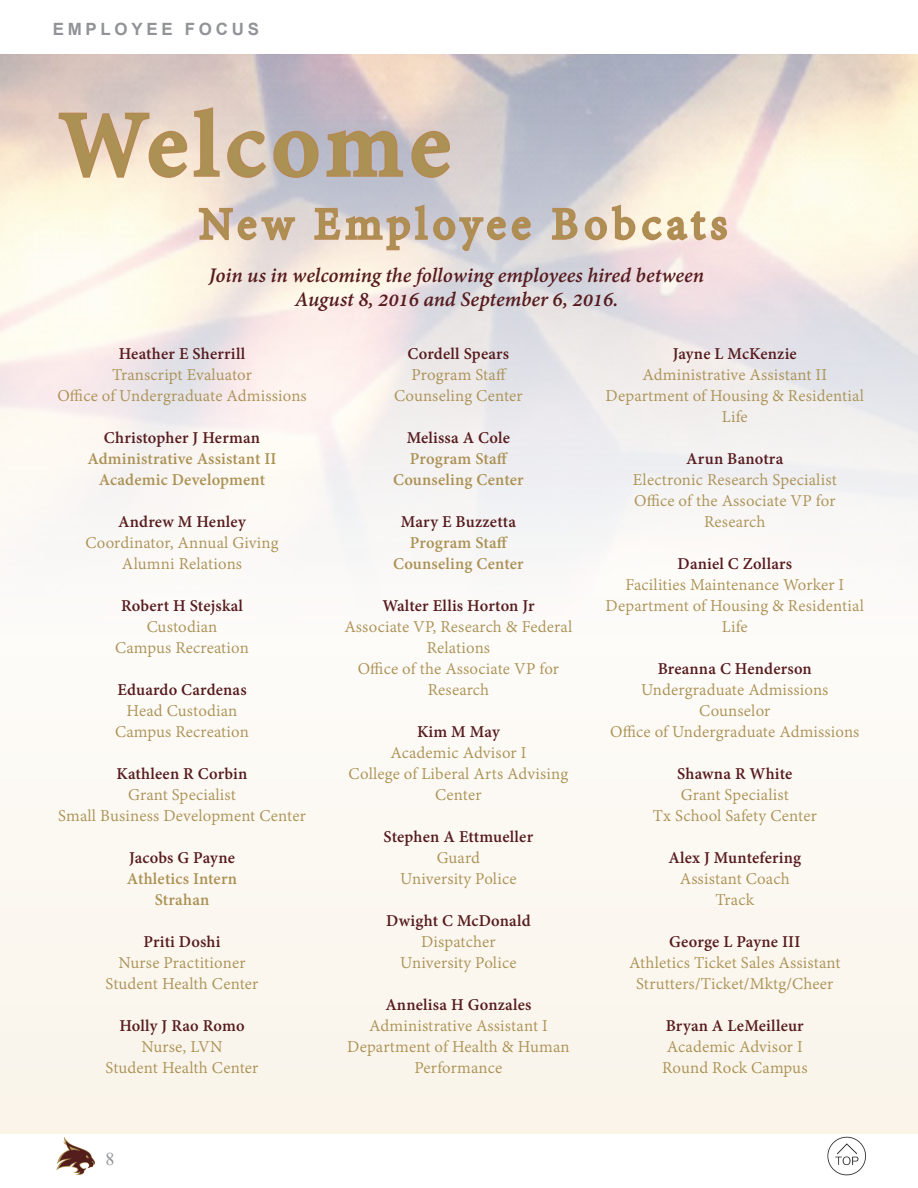
<style>
.page{position:relative;width:918px;height:1188px;background:#fff}
.page>*{position:absolute;margin:0;border:0;box-sizing:border-box;transform-origin:0 0}
.t1{font:700 102px "Adobe Devanagari";letter-spacing:.06em;color:#ab9154}
.t2{font:48px "Adobe Devanagari";letter-spacing:.12em;color:#ab9154}
.t3{font:italic 700 22.5px "Adobe Devanagari";letter-spacing:-.005em;color:#571b1e}
.t4{font:18px/21px "Adobe Devanagari";letter-spacing:.01em;color:#ab9154;text-align:center}
.t5{font:700 18px "Adobe Devanagari";letter-spacing:.01em;color:#571b1e}
.t6{font:700 18px "Adobe Devanagari";letter-spacing:.01em;color:#ab9154}
.t7{font:18px "Times New Roman";color:#919396}
.t8{font:700 16.95px "Arial";letter-spacing:.22em;color:#919396}
</style>
<div class="page">
<svg style="left:57px;top:105px;width:395px;height:74px;background:#d1c0b3"></svg>
<svg style="left:197px;top:206px;width:100px;height:36px;background:#d2bca8"></svg>
<svg style="left:313px;top:202px;width:220px;height:51px;background:#cdbfb4"></svg>
<svg style="left:550px;top:202px;width:179px;height:41px;background:#dfccb4"></svg>
<div style="left:0;top:459px;width:918px;height:675px;background:#fbf8f3"></div>
<img style="left:57px;top:1137px;width:37px;height:38px">
<img style="left:827px;top:1137px;width:39px;height:39px">
<p class="t8" style="left:53px;top:18px;width:208px">EMPLOYEE FOCUS</p>
<p class="t1" style="left:58px;top:86px;width:394px">Welcome</p>
<p class="t2" style="left:199px;top:197px;width:529px">New Employee Bobcats</p>
<p class="t3" style="left:209px;top:262px;width:497px">Join us in welcoming the following employees hired between</p>
<p class="t3" style="left:295px;top:286px;width:325px">August 8, 2016 and September 6, 2016.</p>
<p class="t5" style="left:119px;top:343px;width:128px">Heather E Sherrill</p>
<p class="t4" style="left:112px;top:365px;width:141px">Transcript Evaluator</p>
<p class="t4" style="left:57px;top:386px;width:251px">Office of Undergraduate Admissions</p>
<p class="t5" style="left:104px;top:427px;width:158px">Christopher J Herman</p>
<p class="t6" style="left:87px;top:448px;width:191px">Administrative Assistant II</p>
<p class="t6" style="left:99px;top:469px;width:168px">Academic Development</p>
<p class="t5" style="left:118px;top:511px;width:129px">Andrew M Henley</p>
<p class="t4" style="left:85px;top:533px;width:195px">Coordinator, Annual Giving</p>
<p class="t4" style="left:122px;top:554px;width:122px">Alumni Relations</p>
<p class="t5" style="left:121px;top:595px;width:123px">Robert H Stejskal</p>
<p class="t4" style="left:147px;top:617px;width:72px">Custodian</p>
<p class="t4" style="left:115px;top:638px;width:135px">Campus Recreation</p>
<p class="t5" style="left:117px;top:679px;width:131px">Eduardo Cardenas</p>
<p class="t4" style="left:127px;top:701px;width:112px">Head Custodian</p>
<p class="t4" style="left:115px;top:722px;width:135px">Campus Recreation</p>
<p class="t5" style="left:117px;top:763px;width:132px">Kathleen R Corbin</p>
<p class="t4" style="left:128px;top:785px;width:109px">Grant Specialist</p>
<p class="t4" style="left:58px;top:806px;width:249px">Small Business Development Center</p>
<p class="t5" style="left:129px;top:847px;width:107px">Jacobs G Payne</p>
<p class="t6" style="left:127px;top:868px;width:112px">Athletics Intern</p>
<p class="t6" style="left:155px;top:889px;width:56px">Strahan</p>
<p class="t5" style="left:143px;top:931px;width:79px">Priti Doshi</p>
<p class="t4" style="left:119px;top:953px;width:129px">Nurse Practitioner</p>
<p class="t4" style="left:106px;top:974px;width:154px">Student Health Center</p>
<p class="t5" style="left:119px;top:1015px;width:127px">Holly J Rao Romo</p>
<p class="t4" style="left:141px;top:1037px;width:83px">Nurse, LVN</p>
<p class="t4" style="left:106px;top:1058px;width:154px">Student Health Center</p>
<p class="t7" style="left:106px;top:1146px;width:10px">8</p>
<p class="t5" style="left:408px;top:343px;width:103px">Cordell Spears</p>
<p class="t4" style="left:412px;top:365px;width:97px">Program Staff</p>
<p class="t4" style="left:394px;top:386px;width:130px">Counseling Center</p>
<p class="t5" style="left:407px;top:427px;width:105px">Melissa A Cole</p>
<p class="t6" style="left:410px;top:448px;width:100px">Program Staff</p>
<p class="t6" style="left:393px;top:469px;width:132px">Counseling Center</p>
<p class="t5" style="left:401px;top:511px;width:117px">Mary E Buzzetta</p>
<p class="t6" style="left:410px;top:532px;width:100px">Program Staff</p>
<p class="t6" style="left:393px;top:553px;width:132px">Counseling Center</p>
<p class="t5" style="left:382px;top:595px;width:154px">Walter Ellis Horton Jr</p>
<p class="t4" style="left:345px;top:617px;width:229px">Associate VP, Research &amp; Federal<br>Relations</p>
<p class="t4" style="left:358px;top:659px;width:203px">Office of the Associate VP for<br>Research</p>
<p class="t5" style="left:417px;top:721px;width:84px">Kim M May</p>
<p class="t4" style="left:390px;top:743px;width:137px">Academic Advisor I</p>
<p class="t4" style="left:349px;top:764px;width:221px">College of Liberal Arts Advising<br>Center</p>
<p class="t5" style="left:384px;top:826px;width:151px">Stephen A Ettmueller</p>
<p class="t4" style="left:437px;top:848px;width:45px">Guard</p>
<p class="t4" style="left:400px;top:869px;width:118px">University Police</p>
<p class="t5" style="left:386px;top:910px;width:146px">Dwight C McDonald</p>
<p class="t4" style="left:421px;top:932px;width:76px">Dispatcher</p>
<p class="t4" style="left:400px;top:953px;width:118px">University Police</p>
<p class="t5" style="left:385px;top:994px;width:148px">Annelisa H Gonzales</p>
<p class="t4" style="left:369px;top:1016px;width:180px">Administrative Assistant I</p>
<p class="t4" style="left:347px;top:1037px;width:224px">Department of Health &amp; Human<br>Performance</p>
<p class="t5" style="left:673px;top:343px;width:126px">Jayne L McKenzie</p>
<p class="t4" style="left:643px;top:365px;width:186px">Administrative Assistant II</p>
<p class="t4" style="left:606px;top:386px;width:260px">Department of Housing &amp; Residential<br>Life</p>
<p class="t5" style="left:686px;top:448px;width:98px">Arun Banotra</p>
<p class="t4" style="left:633px;top:470px;width:205px">Electronic Research Specialist</p>
<p class="t4" style="left:634px;top:491px;width:203px">Office of the Associate VP for<br>Research</p>
<p class="t5" style="left:678px;top:553px;width:116px">Daniel C Zollars</p>
<p class="t4" style="left:625px;top:575px;width:220px">Facilities Maintenance Worker I</p>
<p class="t4" style="left:606px;top:596px;width:260px">Department of Housing &amp; Residential<br>Life</p>
<p class="t5" style="left:658px;top:658px;width:156px">Breanna C Henderson</p>
<p class="t4" style="left:641px;top:680px;width:189px">Undergraduate Admissions<br>Counselor</p>
<p class="t4" style="left:610px;top:722px;width:251px">Office of Undergraduate Admissions</p>
<p class="t5" style="left:677px;top:763px;width:117px">Shawna R White</p>
<p class="t4" style="left:681px;top:785px;width:109px">Grant Specialist</p>
<p class="t4" style="left:653px;top:806px;width:166px">Tx School Safety Center</p>
<p class="t5" style="left:668px;top:847px;width:134px">Alex J Muntefering</p>
<p class="t4" style="left:680px;top:869px;width:111px">Assistant Coach</p>
<p class="t4" style="left:716px;top:890px;width:40px">Track</p>
<p class="t5" style="left:669px;top:931px;width:133px">George L Payne III</p>
<p class="t4" style="left:629px;top:953px;width:213px">Athletics Ticket Sales Assistant</p>
<p class="t4" style="left:636px;top:974px;width:199px">Strutters/Ticket/Mktg/Cheer</p>
<p class="t5" style="left:666px;top:1015px;width:140px">Bryan A LeMeilleur</p>
<p class="t4" style="left:667px;top:1037px;width:137px">Academic Advisor I</p>
<p class="t4" style="left:662px;top:1058px;width:147px">Round Rock Campus</p>
</div>
